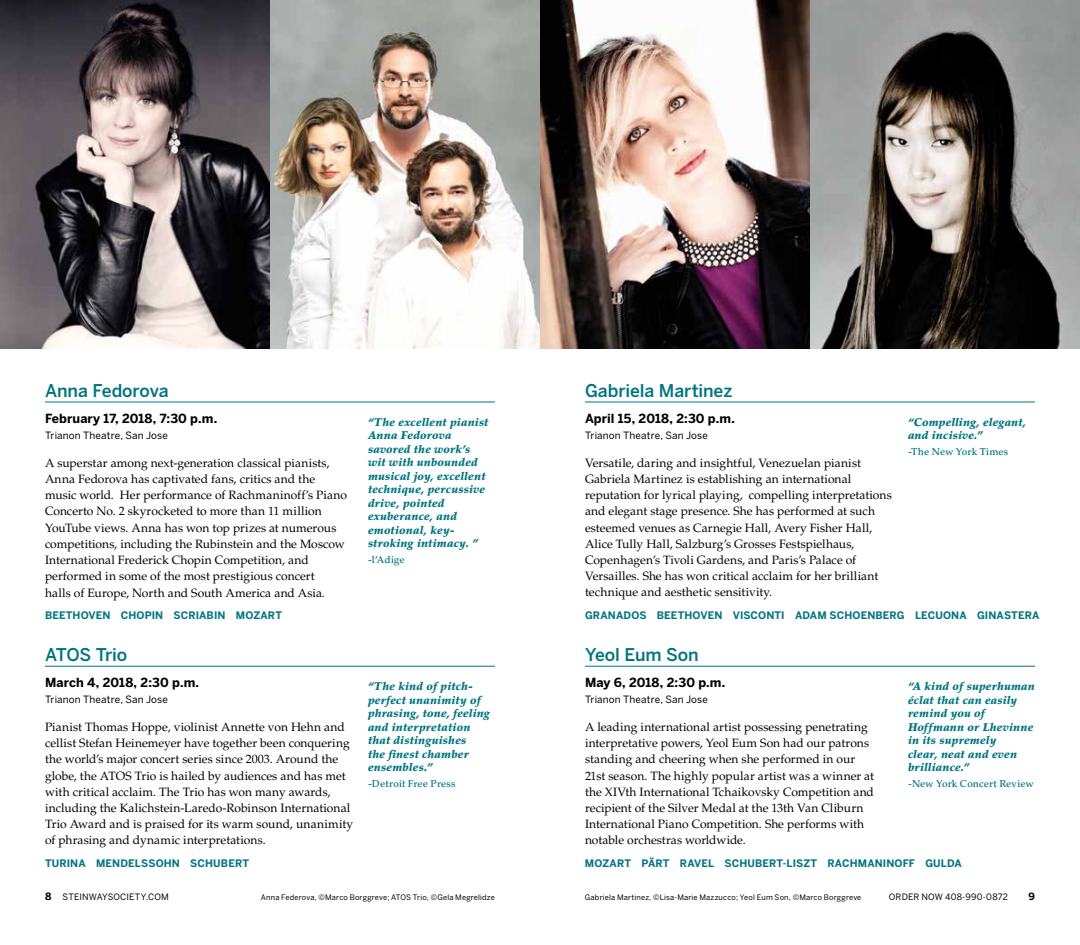
<style>
.page{position:relative;width:1080px;height:945px;background:#fff}
.page>*{position:absolute;margin:0;border:0;box-sizing:border-box;transform-origin:0 0}
.t1{font:500 17.5px "Benton Sans";letter-spacing:-.005em;color:#007581}
.t2{font:700 12.5px "Benton Sans";letter-spacing:.005em;color:#000}
.t3{font:12px/16.2px "Palatino LT Std";color:#000}
.t4{font:italic 900 11.25px/13.5px "Palatino LT Std";letter-spacing:.015em;color:#007581}
.t5{font:700 10.25px "Benton Sans";letter-spacing:.01em;color:#007581}
.t6{font:10px "Benton Sans";letter-spacing:.015em;color:#000}
.t7{font:500 10px "Palatino LT Std";letter-spacing:.01em;color:#007581}
.t8{font:700 10px "Benton Sans";color:#000}
.t9{font:8.75px "Benton Sans";letter-spacing:.015em;color:#000}
.t10{font:7.5px "Benton Sans";letter-spacing:.025em;color:#000}
.s1{font-weight:700;font-size:10px}
</style>
<div class="page">
<img style="left:0;top:0;width:1080px;height:349px">
<hr style="left:45px;top:402px;width:450px;height:1px;background:#007581">
<hr style="left:45px;top:666px;width:450px;height:1px;background:#007581">
<hr style="left:585px;top:402px;width:450px;height:1px;background:#007581">
<hr style="left:585px;top:666px;width:450px;height:1px;background:#007581">
<h1 class="t1" style="left:45px;top:380px;width:125px">Anna Fedorova</h1>
<p class="t2" style="left:45px;top:411px;width:174px">FEBRUARY 17, 2018, 7:30 P.M.</p>
<p class="t6" style="left:45px;top:429px;width:124px">Trianon Theatre, San Jose</p>
<p class="t3" style="left:45px;top:455px;width:303px">A superstar among next-generation classical pianists, Anna Fedorova has captivated fans, critics and the music world. Her performance of Rachmaninoff’s Piano Concerto No. 2 skyrocketed to more than 11 million YouTube views. Anna has won top prizes at numerous competitions, including the Rubinstein and the Moscow International Frederick Chopin Competition, and performed in some of the most prestigious concert<br>halls of Europe, North and South America and Asia.</p>
<p class="t4" style="left:368px;top:416px;width:122px">“The excellent pianist<br>Anna Fedorova savored the work’s wit with unbounded musical joy, excellent technique, percussive drive, pointed exuberance, and emotional, key&shy;stroking intimacy. ”</p>
<p class="t7" style="left:368px;top:554px;width:38px">-l’Adige</p>
<h1 class="t1" style="left:585px;top:380px;width:149px">Gabriela Martinez</h1>
<p class="t2" style="left:585px;top:411px;width:151px">APRIL 15, 2018, 2:30 P.M.</p>
<p class="t6" style="left:585px;top:429px;width:124px">Trianon Theatre, San Jose</p>
<p class="t3" style="left:585px;top:455px;width:308px">Versatile, daring and insightful, Venezuelan pianist Gabriela Martinez is establishing an international reputation for lyrical playing, compelling interpretations and elegant stage presence. She has performed at such esteemed venues as Carnegie Hall, Avery Fisher Hall, Alice Tully Hall, Salzburg’s Grosses Festspielhaus, Copenhagen’s Tivoli Gardens, and Paris’s Palace of Versailles. She has won critical acclaim for her brilliant technique and aesthetic sensitivity.</p>
<p class="t4" style="left:908px;top:416px;width:120px">“Compelling, elegant, and incisive.”</p>
<p class="t7" style="left:908px;top:446px;width:102px">-The New York Times</p>
<p class="t5" style="left:45px;top:609px;width:239px">BEETHOVEN CHOPIN SCRIABIN MOZART</p>
<p class="t5" style="left:585px;top:609px;width:456px">GRANADOS BEETHOVEN VISCONTI ADAM SCHOENBERG LECUONA GINASTERA</p>
<h1 class="t1" style="left:45px;top:644px;width:84px">ATOS Trio</h1>
<p class="t2" style="left:45px;top:675px;width:156px">MARCH 4, 2018, 2:30 P.M.</p>
<p class="t6" style="left:45px;top:694px;width:124px">Trianon Theatre, San Jose</p>
<p class="t3" style="left:45px;top:719px;width:310px">Pianist Thomas Hoppe, violinist Annette von Hehn and cellist Stefan Heinemeyer have together been conquering the world’s major concert series since 2003. Around the globe, the ATOS Trio is hailed by audiences and has met with critical acclaim. The Trio has won many awards, including the Kalichstein-Laredo-Robinson International Trio Award and is praised for its warm sound, unanimity of phrasing and dynamic interpretations.</p>
<p class="t4" style="left:368px;top:680px;width:124px">“The kind of pitch&shy;perfect unanimity of phrasing, tone, feeling and interpretation that distinguishes<br>the finest chamber ensembles.”</p>
<p class="t7" style="left:368px;top:778px;width:89px">-Detroit Free Press</p>
<h1 class="t1" style="left:585px;top:644px;width:115px">Yeol Eum Son</h1>
<p class="t2" style="left:585px;top:675px;width:142px">MAY 6, 2018, 2:30 P.M.</p>
<p class="t6" style="left:585px;top:694px;width:124px">Trianon Theatre, San Jose</p>
<p class="t3" style="left:585px;top:719px;width:290px">A leading international artist possessing penetrating interpretative powers, Yeol Eum Son had our patrons standing and cheering when she performed in our 21st season. The highly popular artist was a winner at the XIVth International Tchaikovsky Competition and recipient of the Silver Medal at the 13th Van Cliburn International Piano Competition. She performs with notable orchestras worldwide.</p>
<p class="t4" style="left:908px;top:680px;width:129px">“A kind of superhuman éclat that can easily remind you of<br>Hoffmann or Lhevinne in its supremely<br>clear, neat and even brilliance.”</p>
<p class="t7" style="left:908px;top:778px;width:127px">-New York Concert Review</p>
<p class="t5" style="left:45px;top:857px;width:98px">TURINA MENDELSS</p>
<p class="t5" style="left:156px;top:857px;width:95px">OHN SCHUBERT</p>
<p class="t5" style="left:585px;top:857px;width:128px">M OZART PÄRT RAVEL</p>
<p class="t5" style="left:725px;top:857px;width:185px">SCHUBERT-LISZT RACHMANINOFF</p>
<p class="t5" style="left:925px;top:857px;width:38px">GULDA</p>
<p class="t9" style="left:45px;top:892px;width:125px"><span class="s1">8</span> STEINWAYSOCIETY.CO M</p>
<p class="t10" style="left:261px;top:893px;width:236px">Anna Federova, ©Marco Borggreve; ATOS Trio, ©Gela Megrelidze</p>
<p class="t10" style="left:585px;top:893px;width:278px">Gabriela Martinez, ©Lisa-Marie Mazzucco; Yeol Eum Son, ©Marco Borggreve</p>
<p class="t9" style="left:889px;top:892px;width:121px">order now 408-990-0872</p>
<p class="t8" style="left:1028px;top:890px;width:8px">9</p>
</div>
